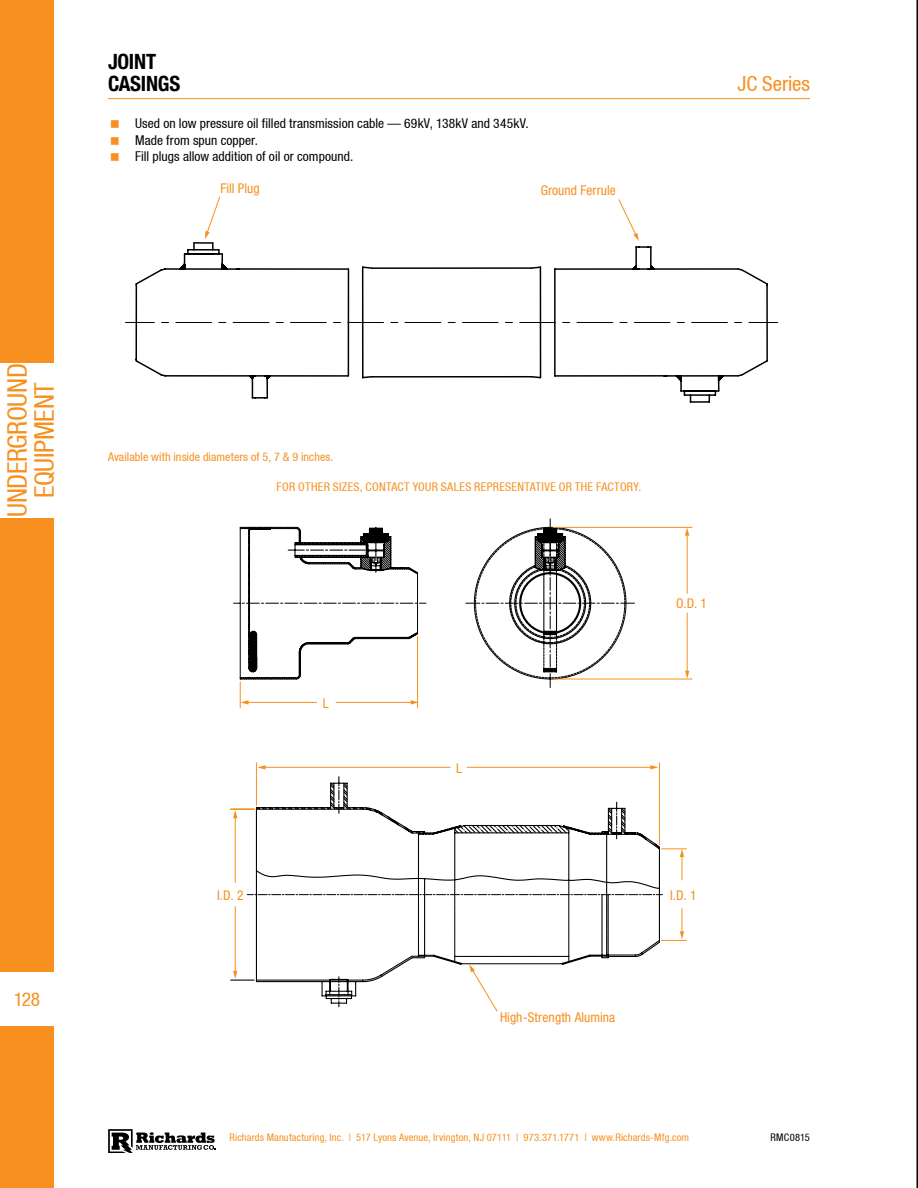
<style>
.page{position:relative;width:918px;height:1188px;background:#fff}
.page>*{position:absolute;margin:0;border:0;box-sizing:border-box;transform-origin:0 0}
.t1{font:condensed 27px/27px "Helvetica 57";letter-spacing:-.015em;color:#f7901e;text-align:center}
.t2{font:700 condensed 21px/22.5px "Helvetica 77";letter-spacing:-.01em;color:#000}
.t3{font:condensed 21px "Helvetica 57";letter-spacing:-.005em;color:#f7901e}
.t4{font:condensed 19.5px "Helvetica 57";color:#f7901e}
.t5{font:condensed 13.5px "Helvetica 57";letter-spacing:.005em;color:#000}
.t6{font:condensed 13.5px "Helvetica Neue";letter-spacing:.005em;color:#f7901e}
.other_sizes{font:condensed 12px "Helvetica 57";letter-spacing:.02em;color:#f7901e}
.t7{font:condensed 10.5px "Helvetica 57";letter-spacing:.015em;color:#f7901e}
.t8{font:condensed 10.5px "Helvetica 57";letter-spacing:.03em;color:#000}
.s1{font-size:10.35px}
</style>
<div class="page">
<div style="left:0;top:0;width:54px;height:1188px;background:#f7901e"></div>
<hr style="left:916px;top:0;width:2px;height:1188px;background:#000">
<svg style="left:108px;top:1129px;width:107px;height:24px"></svg>
<div style="left:0;top:972px;width:68px;height:54px;background:#fff"></div>
<div style="left:0;top:363px;width:57px;height:154px;background:#fff"></div>
<hr style="left:108px;top:98px;width:702px;height:1px;background:#f7901e">
<svg style="left:134px;top:249px;width:58px;height:128px"></svg>
<svg style="left:192px;top:242px;width:525px;height:161px"></svg>
<svg style="left:714px;top:267px;width:64px;height:126px"></svg>
<svg style="left:205px;top:196px;width:16px;height:43px"></svg>
<svg style="left:618px;top:199px;width:21px;height:42px"></svg>
<svg style="left:233px;top:526px;width:460px;height:183px"></svg>
<hr style="left:417px;top:636px;width:1px;height:72px;background:#f7901e">
<svg style="left:411px;top:700px;width:8px;height:5px"></svg>
<svg style="left:240px;top:682px;width:9px;height:26px"></svg>
<hr style="left:336px;top:702px;width:76px;height:1px;background:#f7901e">
<hr style="left:247px;top:702px;width:70px;height:1px;background:#f7901e">
<hr style="left:553px;top:679px;width:139px;height:1px;background:#f7901e">
<hr style="left:553px;top:527px;width:139px;height:1px;background:#f7901e">
<hr style="left:687px;top:534px;width:1px;height:60px;background:#f7901e">
<svg style="left:685px;top:528px;width:4px;height:8px"></svg>
<hr style="left:687px;top:613px;width:1px;height:59px;background:#f7901e">
<svg style="left:685px;top:671px;width:4px;height:8px"></svg>
<svg style="left:466px;top:603px;width:169px;height:1px"></svg>
<svg style="left:230px;top:762px;width:457px;height:250px"></svg>
<svg style="left:469px;top:964px;width:6px;height:8px"></svg>
<hr style="left:264px;top:767px;width:186px;height:1px;background:#f7901e">
<svg style="left:257px;top:765px;width:9px;height:5px"></svg>
<hr style="left:467px;top:767px;width:185px;height:1px;background:#f7901e">
<svg style="left:650px;top:765px;width:8px;height:4px"></svg>
<p class="t2" style="left:108px;top:50px;width:74px">JOINT<br>CASINGS</p>
<p class="t5" style="left:135px;top:116px;width:395px">Used on low pressure oil filled transmission cable — 69kV, 138kV and 345kV.</p>
<p class="t5" style="left:135px;top:132px;width:124px">Made from spun copper.</p>
<p class="t5" style="left:135px;top:149px;width:220px">Fill plugs allow addition of oil or compound.</p>
<p class="t6" style="left:220px;top:180px;width:41px">Fill Plug</p>
<p class="t6" style="left:541px;top:182px;width:77px">Ground Ferrule</p>
<p class="t3" style="left:737px;top:72px;width:74px">JC Series</p>
<h1 class="t1" style="left:4px;top:517px;width:155px;rotate:-90deg">UNDERGROUND<br>EQUIPMENT</h1>
<h3 class="t4" style="left:14px;top:988px;width:28px">128</h3>
<p class="other_sizes" style="left:108px;top:450px;width:227px">Available with inside diameters of 5, 7 &amp; 9 inches.</p>
<p class="other_sizes" style="left:277px;top:480px;width:366px">FOR OTHER SIZES, CONTACT YOUR SALES REPRESENTATIVE OR THE FACTORY.</p>
<p class="t6" style="left:323px;top:695px;width:7px">L</p>
<p class="t6" style="left:456px;top:760px;width:7px">L</p>
<p class="t6" style="left:676px;top:596px;width:33px">O.D. 1</p>
<p class="t6" style="left:217px;top:887px;width:28px">I.D. 2</p>
<p class="t6" style="left:670px;top:887px;width:28px">I.D. 1</p>
<p class="t6" style="left:500px;top:1010px;width:117px">High-Strength Alumina</p>
<p class="t7" style="left:230px;top:1132px;width:461px"><span class="s1">R</span>ichards Manufacturing, Inc. | 517 Lyons Avenue, Irvington, NJ 07111 | 973.371.1771 | www.Richards-Mfg.com</p>
<p class="t8" style="left:770px;top:1132px;width:41px">RMC0815</p>
</div>
